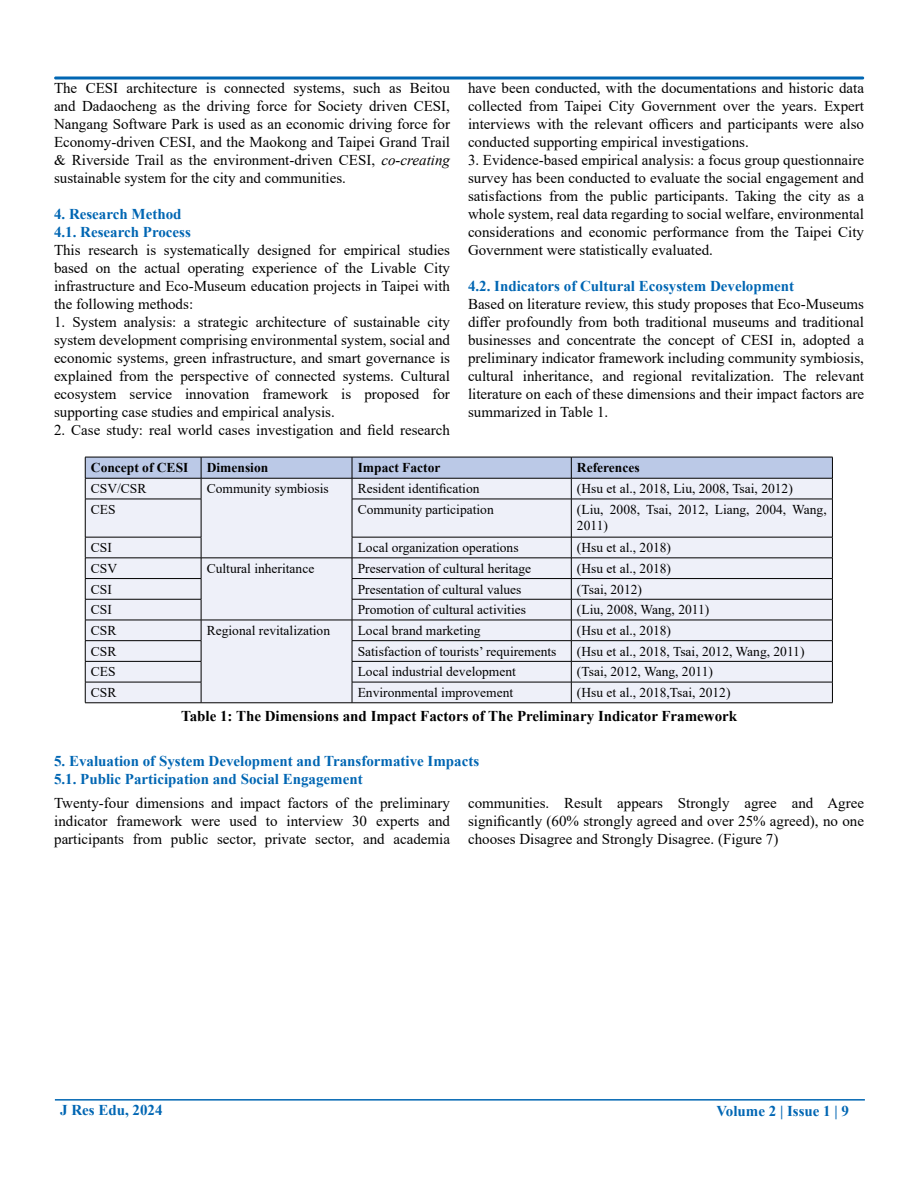
<style>
.page{position:relative;width:918px;height:1188px;background:#fff}
.page>*{position:absolute;margin:0;border:0;box-sizing:border-box;transform-origin:0 0}
.t1{font:15px/18px "Times New Roman";color:#000;text-align:justify}
.t2{font:700 15px/18px "Times New Roman";color:#0066b3}
.t3{font:700 15px "Times New Roman";color:#000}
.t4{font:13.5px/16.2px "Times New Roman";color:#000}
.t5{font:700 13.5px "Times New Roman";color:#000}
.s1{font-style:italic}
</style>
<div class="page">
<hr style="left:55px;top:1099px;width:810px;height:2px;background:#0066b3">
<div style="left:54px;top:76px;width:810px;height:4px;border:2px solid #0066b3"></div>
<div style="left:86px;top:499px;width:746px;height:204px;background:#eef0f9"></div>
<svg style="left:85px;top:457px;width:748px;height:42px;background:#c8d0e2"></svg>
<hr style="left:85px;top:499px;width:116px;height:1px;background:#000">
<hr style="left:85px;top:499px;width:1px;height:38px;background:#000">
<hr style="left:201px;top:499px;width:1px;height:38px;background:#000">
<hr style="left:352px;top:499px;width:219px;height:1px;background:#000">
<hr style="left:352px;top:499px;width:1px;height:38px;background:#000">
<hr style="left:571px;top:499px;width:262px;height:1px;background:#000">
<hr style="left:571px;top:499px;width:1px;height:38px;background:#000">
<hr style="left:832px;top:499px;width:1px;height:38px;background:#000">
<hr style="left:85px;top:537px;width:116px;height:1px;background:#000">
<hr style="left:352px;top:537px;width:219px;height:1px;background:#000">
<hr style="left:571px;top:537px;width:262px;height:1px;background:#000">
<hr style="left:85px;top:558px;width:116px;height:1px;background:#000">
<hr style="left:201px;top:558px;width:151px;height:1px;background:#000">
<hr style="left:352px;top:558px;width:219px;height:1px;background:#000">
<hr style="left:571px;top:558px;width:262px;height:1px;background:#000">
<hr style="left:85px;top:578px;width:116px;height:1px;background:#000">
<hr style="left:352px;top:578px;width:219px;height:1px;background:#000">
<hr style="left:571px;top:578px;width:262px;height:1px;background:#000">
<hr style="left:85px;top:599px;width:116px;height:1px;background:#000">
<hr style="left:352px;top:599px;width:219px;height:1px;background:#000">
<hr style="left:571px;top:599px;width:262px;height:1px;background:#000">
<hr style="left:85px;top:620px;width:116px;height:1px;background:#000">
<hr style="left:201px;top:620px;width:151px;height:1px;background:#000">
<hr style="left:201px;top:703px;width:151px;height:1px;background:#000">
<hr style="left:352px;top:620px;width:219px;height:1px;background:#000">
<hr style="left:571px;top:620px;width:262px;height:1px;background:#000">
<hr style="left:85px;top:640px;width:116px;height:1px;background:#000">
<hr style="left:352px;top:640px;width:219px;height:1px;background:#000">
<hr style="left:571px;top:640px;width:262px;height:1px;background:#000">
<hr style="left:85px;top:661px;width:116px;height:1px;background:#000">
<hr style="left:352px;top:661px;width:219px;height:1px;background:#000">
<hr style="left:571px;top:661px;width:262px;height:1px;background:#000">
<hr style="left:85px;top:682px;width:116px;height:1px;background:#000">
<svg style="left:85px;top:537px;width:1px;height:166px"></svg>
<svg style="left:201px;top:537px;width:1px;height:166px"></svg>
<hr style="left:85px;top:703px;width:116px;height:1px;background:#000">
<hr style="left:352px;top:682px;width:219px;height:1px;background:#000">
<svg style="left:352px;top:537px;width:1px;height:166px"></svg>
<hr style="left:571px;top:682px;width:262px;height:1px;background:#000">
<svg style="left:571px;top:537px;width:1px;height:166px"></svg>
<svg style="left:832px;top:537px;width:1px;height:166px"></svg>
<hr style="left:352px;top:703px;width:219px;height:1px;background:#000">
<hr style="left:571px;top:703px;width:262px;height:1px;background:#000">
<p class="t1" style="left:54px;top:79px;width:398px">The CESI architecture is connected systems, such as Beitou and Dadaocheng as the driving force for Society driven CESI, Nangang Software Park is used as an economic driving force for Economy-driven CESI, and the Maokong and Taipei Grand Trail &amp; Riverside Trail as the environment-driven CESI, <span class="s1">co-creating </span>sustainable system for the city and communities.</p>
<p class="t2" style="left:54px;top:205px;width:138px">4. Research Method<br>4.1. Research Process</p>
<p class="t1" style="left:54px;top:241px;width:398px">This research is systematically designed for empirical studies based on the actual operating experience of the Livable City infrastructure and Eco-Museum education projects in Taipei with the following methods:</p>
<p class="t1" style="left:54px;top:313px;width:398px">1. System analysis: a strategic architecture of sustainable city system development comprising environmental system, social and economic systems, green infrastructure, and smart governance is explained from the perspective of connected systems. Cultural ecosystem service innovation framework is proposed for supporting case studies and empirical analysis.</p>
<p class="t1" style="left:54px;top:421px;width:398px">2. Case study: real world cases investigation and field research</p>
<p class="t1" style="left:468px;top:79px;width:398px">have been conducted, with the documentations and historic data collected from Taipei City Government over the years. Expert interviews with the relevant officers and participants were also conducted supporting empirical investigations.</p>
<p class="t1" style="left:468px;top:151px;width:398px">3. Evidence-based empirical analysis: a focus group questionnaire survey has been conducted to evaluate the social engagement and satisfactions from the public participants. Taking the city as a whole system, real data regarding to social welfare, environmental considerations and economic performance from the Taipei City Government were statistically evaluated.</p>
<p class="t2" style="left:468px;top:277px;width:328px">4.2. Indicators of Cultural Ecosystem Development</p>
<p class="t1" style="left:468px;top:295px;width:398px">Based on literature review, this study proposes that Eco-Museums differ profoundly from both traditional museums and traditional businesses and concentrate the concept of CESI in, adopted a preliminary indicator framework including community symbiosis, cultural inheritance, and regional revitalization. The relevant literature on each of these dimensions and their impact factors are summarized in Table 1.</p>
<p class="t5" style="left:91px;top:458px;width:99px">Concept of CESI</p>
<p class="t5" style="left:207px;top:458px;width:63px">Dimension</p>
<p class="t5" style="left:358px;top:458px;width:84px">Impact Factor</p>
<p class="t5" style="left:577px;top:458px;width:64px">References</p>
<p class="t4" style="left:91px;top:480px;width:57px">CSV/CSR</p>
<p class="t4" style="left:207px;top:480px;width:123px">Community symbiosis</p>
<p class="t4" style="left:358px;top:480px;width:123px">Resident identification</p>
<p class="t4" style="left:577px;top:480px;width:217px">(Hsu et al., 2018, Liu, 2008, Tsai, 2012)</p>
<p class="t4" style="left:91px;top:501px;width:26px">CES</p>
<p class="t4" style="left:358px;top:501px;width:138px">Community participation</p>
<p class="t4" style="left:577px;top:501px;width:251px">(Liu, 2008, Tsai, 2012, Liang, 2004, Wang,<br>2011)</p>
<p class="t4" style="left:91px;top:539px;width:23px">CSI</p>
<p class="t4" style="left:358px;top:539px;width:162px">Local organization operations</p>
<p class="t4" style="left:577px;top:539px;width:96px">(Hsu et al., 2018)</p>
<p class="t4" style="left:91px;top:560px;width:28px">CSV</p>
<p class="t4" style="left:207px;top:560px;width:109px">Cultural inheritance</p>
<p class="t4" style="left:358px;top:560px;width:175px">Preservation of cultural heritage</p>
<p class="t4" style="left:577px;top:560px;width:96px">(Hsu et al., 2018)</p>
<p class="t4" style="left:91px;top:581px;width:23px">CSI</p>
<p class="t4" style="left:358px;top:581px;width:165px">Presentation of cultural values</p>
<p class="t4" style="left:577px;top:581px;width:67px">(Tsai, 2012)</p>
<p class="t4" style="left:91px;top:601px;width:23px">CSI</p>
<p class="t4" style="left:358px;top:601px;width:170px">Promotion of cultural activities</p>
<p class="t4" style="left:577px;top:601px;width:134px">(Liu, 2008, Wang, 2011)</p>
<p class="t4" style="left:91px;top:622px;width:27px">CSR</p>
<p class="t4" style="left:207px;top:622px;width:125px">Regional revitalization</p>
<p class="t4" style="left:358px;top:622px;width:124px">Local brand marketing</p>
<p class="t4" style="left:577px;top:622px;width:96px">(Hsu et al., 2018)</p>
<p class="t4" style="left:91px;top:643px;width:27px">CSR</p>
<p class="t4" style="left:358px;top:643px;width:200px">Satisfaction of tourists’ requirements</p>
<p class="t4" style="left:577px;top:643px;width:229px">(Hsu et al., 2018, Tsai, 2012, Wang, 2011)</p>
<p class="t4" style="left:91px;top:663px;width:26px">CES</p>
<p class="t4" style="left:358px;top:663px;width:160px">Local industrial development</p>
<p class="t4" style="left:577px;top:663px;width:137px">(Tsai, 2012, Wang, 2011)</p>
<p class="t4" style="left:91px;top:684px;width:27px">CSR</p>
<p class="t4" style="left:358px;top:684px;width:157px">Environmental improvement</p>
<p class="t4" style="left:577px;top:684px;width:155px">(Hsu et al., 2018,Tsai, 2012)</p>
<p class="t3" style="left:181px;top:705px;width:558px">Table 1: The Dimensions and Impact Factors of The Preliminary Indicator Framework</p>
<p class="t2" style="left:54px;top:751px;width:427px">5. Evaluation of System Development and Transformative Impacts<br>5.1. Public Participation and Social Engagement</p>
<p class="t1" style="left:54px;top:793px;width:397px">Twenty-four dimensions and impact factors of the preliminary indicator framework were used to interview 30 experts and participants from public sector, private sector, and academia</p>
<p class="t1" style="left:468px;top:793px;width:397px">communities. Result appears Strongly agree and Agree significantly (60% strongly agreed and over 25% agreed), no one chooses Disagree and Strongly Disagree. (Figure 7)</p>
<p class="t2" style="left:60px;top:1101px;width:104px">J Res Edu, 2024</p>
<p class="t2" style="left:716px;top:1101px;width:134px">Volume 2 | Issue 1 | 9</p>
</div>
